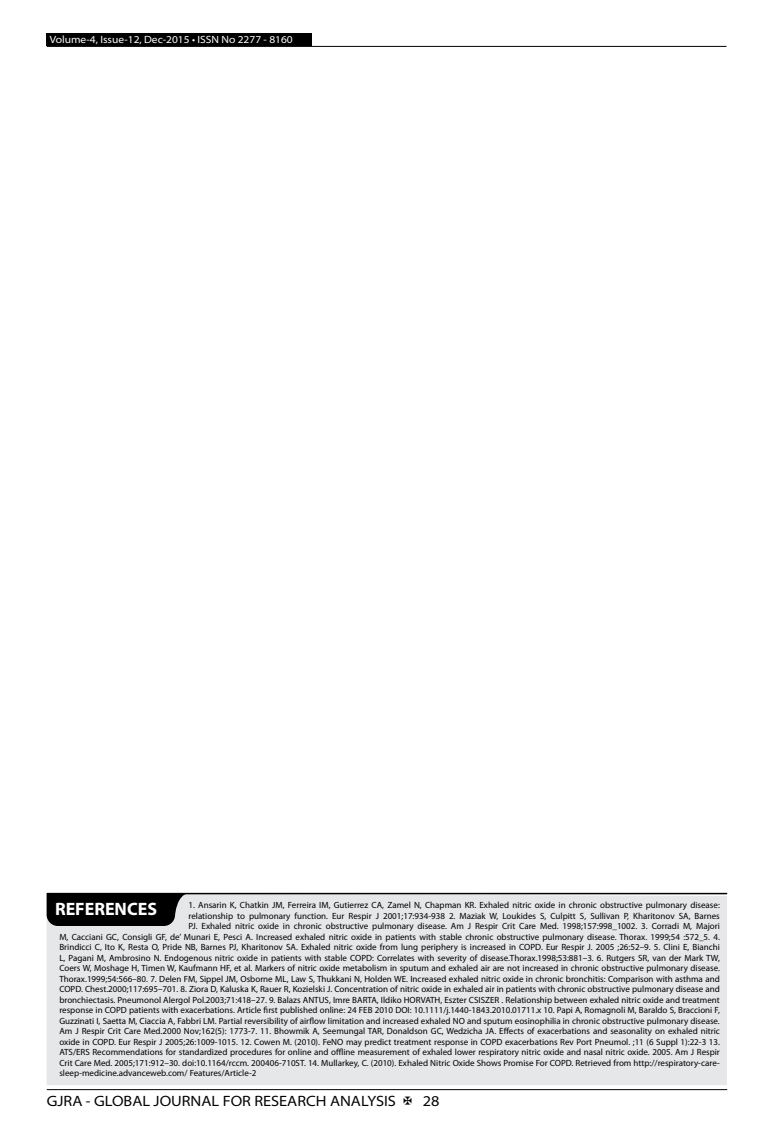
<style>
.page{position:relative;width:774px;height:1136px;background:#fff}
.page>*{position:absolute;margin:0;border:0;box-sizing:border-box;transform-origin:0 0}
.t1{font:700 18px "Myriad Pro";color:#fff}
.t2{font:semi-expanded 15px "Myriad Pro";color:#000}
.t3{font:semi-expanded 10.5px "Myriad Pro";color:#fff}
.t4{font:9px "Myriad Pro";color:#000}
</style>
<div class="page">
<hr style="left:47px;top:1089px;width:680px;height:1px;background:#000">
<div style="left:47px;top:33px;width:265px;height:13px;background:#000"></div>
<hr style="left:47px;top:46px;width:679px;height:1px;background:#000">
<div style="left:47px;top:893px;width:680px;height:191px;background:#e6e7e8"></div>
<hr style="left:47px;top:892px;width:679px;height:2px;background:#000">
<svg style="left:47px;top:894px;width:141px;height:31px;background:#131313"></svg>
<p class="t3" style="left:50px;top:34px;width:244px">Volume-4, Issue-12, Dec-2015 • ISSN No 2277 - 8160</p>
<h1 class="t1" style="left:55px;top:898px;width:104px">REFERENCES</h1>
<p class="t4" style="left:188px;top:900px;width:533px">1. Ansarin K, Chatkin JM, Ferreira IM, Gutierrez CA, Zamel N, Chapman KR. Exhaled nitric oxide in chronic obstructive pulmonary disease:</p>
<p class="t4" style="left:188px;top:910px;width:533px">relationship to pulmonary function. Eur Respir J 2001;17:934-938 2. Maziak W, Loukides S, Culpitt S, Sullivan P, Kharitonov SA, Barnes</p>
<p class="t4" style="left:188px;top:921px;width:533px">PJ. Exhaled nitric oxide in chronic obstructive pulmonary disease. Am J Respir Crit Care Med. 1998;157:998_1002. 3. Corradi M, Majori</p>
<p class="t4" style="left:59px;top:931px;width:662px">M, Cacciani GC, Consigli GF, de’ Munari E, Pesci A. Increased exhaled nitric oxide in patients with stable chronic obstructive pulmonary disease. Thorax. 1999;54 :572_5. 4.</p>
<p class="t4" style="left:59px;top:942px;width:662px">Brindicci C, Ito K, Resta O, Pride NB, Barnes PJ, Kharitonov SA. Exhaled nitric oxide from lung periphery is increased in COPD. Eur Respir J. 2005 ;26:52–9. 5. Clini E, Bianchi</p>
<p class="t4" style="left:59px;top:952px;width:662px">L, Pagani M, Ambrosino N. Endogenous nitric oxide in patients with stable COPD: Correlates with severity of disease.Thorax.1998;53:881–3. 6. Rutgers SR, van der Mark TW,</p>
<p class="t4" style="left:59px;top:963px;width:662px">Coers W, Moshage H, Timen W, Kaufmann HF, et al. Markers of nitric oxide metabolism in sputum and exhaled air are not increased in chronic obstructive pulmonary disease.</p>
<p class="t4" style="left:59px;top:973px;width:662px">Thorax.1999;54:566–80. 7. Delen FM, Sippel JM, Osborne ML, Law S, Thukkani N, Holden WE. Increased exhaled nitric oxide in chronic bronchitis: Comparison with asthma and</p>
<p class="t4" style="left:59px;top:984px;width:662px">COPD. Chest.2000;117:695–701. 8. Ziora D, Kaluska K, Rauer R, Kozielski J. Concentration of nitric oxide in exhaled air in patients with chronic obstructive pulmonary disease and</p>
<p class="t4" style="left:59px;top:994px;width:662px">bronchiectasis. Pneumonol Alergol Pol.2003;71:418–27. 9. Balazs ANTUS, Imre BARTA, Ildiko HORVATH, Eszter CSISZER . Relationship between exhaled nitric oxide and treatment</p>
<p class="t4" style="left:59px;top:1005px;width:662px">response in COPD patients with exacerbations. Article first published online: 24 FEB 2010 DOI: 10.1111/j.1440-1843.2010.01711.x 10. Papi A, Romagnoli M, Baraldo S, Braccioni F,</p>
<p class="t4" style="left:59px;top:1015px;width:662px">Guzzinati I, Saetta M, Ciaccia A, Fabbri LM. Partial reversibility of airflow limitation and increased exhaled NO and sputum eosinophilia in chronic obstructive pulmonary disease.</p>
<p class="t4" style="left:59px;top:1026px;width:662px">Am J Respir Crit Care Med.2000 Nov;162(5): 1773-7. 11. Bhowmik A, Seemungal TAR, Donaldson GC, Wedzicha JA. Effects of exacerbations and seasonality on exhaled nitric</p>
<p class="t4" style="left:59px;top:1036px;width:662px">oxide in COPD. Eur Respir J 2005;26:1009-1015. 12. Cowen M. (2010). FeNO may predict treatment response in COPD exacerbations Rev Port Pneumol. ;11 (6 Suppl 1):22-3 13.</p>
<p class="t4" style="left:59px;top:1047px;width:662px">ATS/ERS Recommendations for standardized procedures for online and offline measurement of exhaled lower respiratory nitric oxide and nasal nitric oxide. 2005. Am J Respir</p>
<p class="t4" style="left:59px;top:1057px;width:662px">Crit Care Med. 2005;171:912–30. doi:10.1164/rccm. 200406-710ST. 14. Mullarkey, C. (2010). Exhaled Nitric Oxide Shows Promise For COPD. Retrieved from http://respiratory-care-</p>
<p class="t4" style="left:59px;top:1068px;width:199px">sleep-medicine.advanceweb.com/ Features/Article-2</p>
<h2 class="t2" style="left:47px;top:1092px;width:351px">GJRA - GLOBAL JOURNAL FOR RESEARCH ANALYSIS</h2>
<h2 class="t2" style="left:423px;top:1092px;width:18px">28</h2>
</div>
